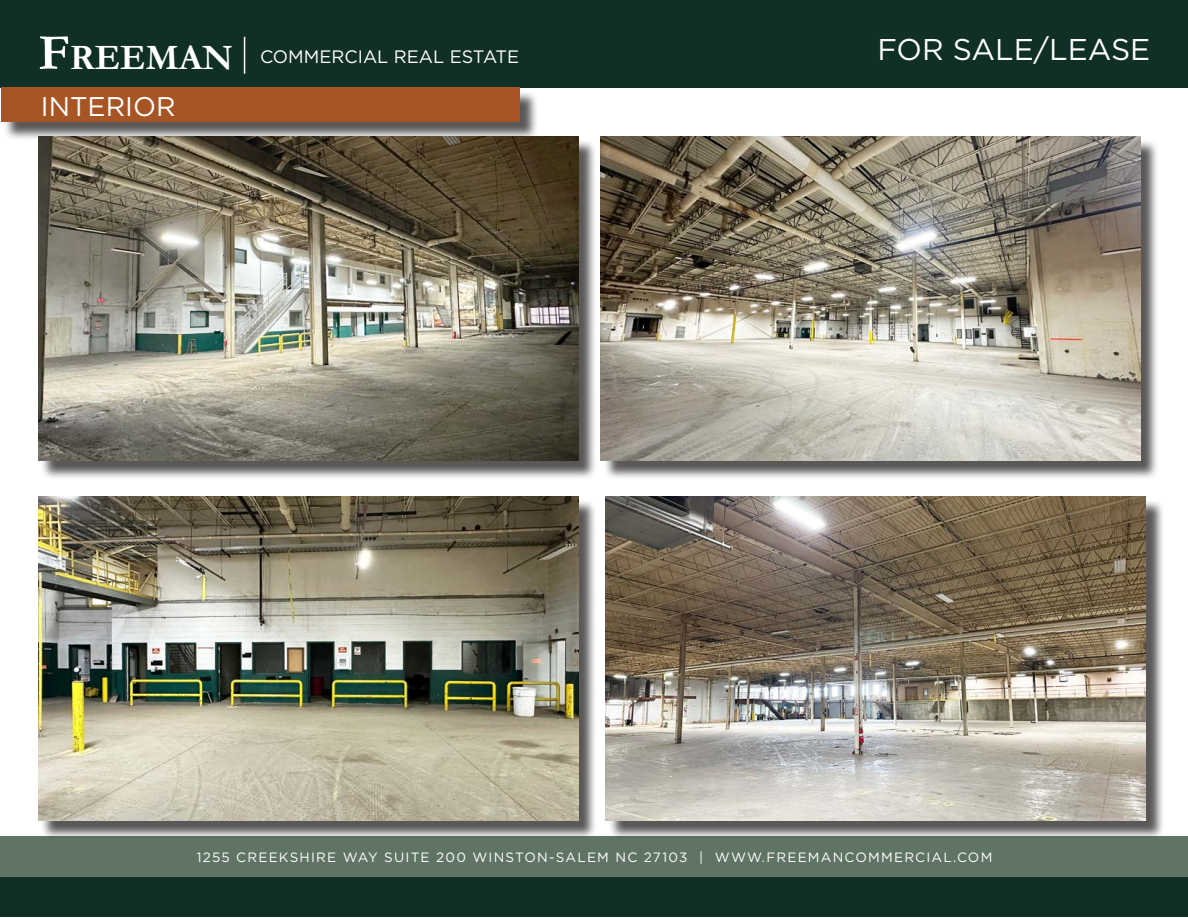
<style>
.page{position:relative;width:1188px;height:918px;background:#fff}
.page>*{position:absolute;margin:0;border:0;box-sizing:border-box;transform-origin:0 0}
.t1{font:700 36px "Garamond";color:#fff}
.t2{font:30px "Gotham";color:#fff}
.t3{font:27px "Gotham";color:#fff}
.t4{font:18px "Gotham";color:#fff}
.t5{font:13.5px "Gotham";letter-spacing:.09em;color:#fff}
.s1{font-size:51px}
</style>
<div class="page">
<div style="left:1px;top:836px;width:1187px;height:81px;background:#102f26"></div>
<div style="left:1px;top:836px;width:1187px;height:40px;background:#5f7465"></div>
<div style="left:1px;top:0;width:1187px;height:88px;background:#102f26"></div>
<hr style="left:244px;top:37px;width:1px;height:37px;background:#fff">
<div style="left:3px;top:90px;width:535px;height:50px;background:#231f20;opacity:.75"></div>
<div style="left:1px;top:88px;width:519px;height:34px;background:#a75525"></div>
<div style="left:41px;top:139px;width:556px;height:341px;background:#231f20;opacity:.75"></div>
<img style="left:38px;top:137px;width:540px;height:324px">
<div style="left:41px;top:499px;width:556px;height:341px;background:#231f20;opacity:.75"></div>
<img style="left:38px;top:497px;width:540px;height:324px">
<div style="left:603px;top:139px;width:556px;height:341px;background:#231f20;opacity:.75"></div>
<img style="left:600px;top:137px;width:540px;height:324px">
<div style="left:608px;top:499px;width:556px;height:341px;background:#231f20;opacity:.75"></div>
<img style="left:606px;top:497px;width:540px;height:324px">
<p class="t1" style="left:38px;top:33px;width:196px"><span class="s1">F</span>REEMAN</p>
<p class="t3" style="left:41px;top:89px;width:136px">INTERIOR</p>
<p class="t4" style="left:260px;top:46px;width:261px">COMMERCIAL REAL ESTATE</p>
<p class="t2" style="left:877px;top:30px;width:275px">FOR SALE/LEASE</p>
<p class="t5" style="left:197px;top:848px;width:797px">1255 CREEKSHIRE WAY SUITE 200 WINSTON-SALEM NC 27103 | WWW.FREEMANCOMMERCIAL.COM</p>
</div>
